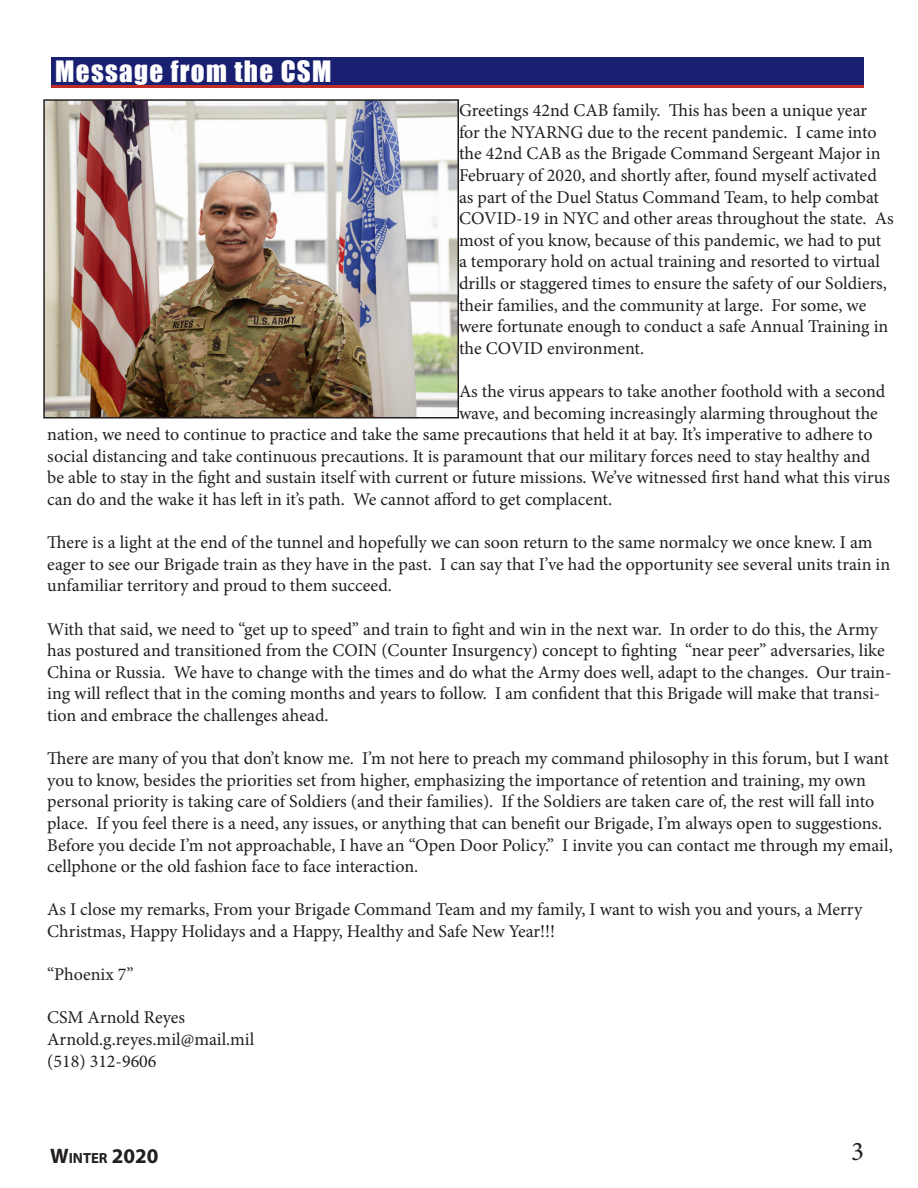
<style>
.page{position:relative;width:918px;height:1188px;background:#fff}
.page>*{position:absolute;margin:0;border:0;box-sizing:border-box;transform-origin:0 0}
.t1{font:27px "Impact";letter-spacing:.05em;color:#fff}
.t2{font:27px "Minion Pro";color:#231f20}
.t3{font:700 21px "Myriad Pro";color:#231f20}
.t4{font:18px/21.6px "Minion Pro";letter-spacing:-.005em;color:#231f20}
.s1{font-size:14.7px}
</style>
<div class="page">
<div style="left:51px;top:60px;width:813px;height:27px;background:linear-gradient(to right,#192071,#192071)"></div>
<div style="left:51px;top:57px;width:813px;height:27px;background:#192071"></div>
<img style="left:46px;top:102px;width:410px;height:313px">
<div style="left:43px;top:99px;width:416px;height:319px;border:2px solid #231f20"></div>
<p class="t1" style="left:55px;top:50px;width:278px">Message from the CSM</p>
<p class="t4" style="left:459px;top:100px;width:436px">Greetings 42nd CAB family. This has been a unique year<br>for the NYARNG due to the recent pandemic. I came into the 42nd CAB as the Brigade Command Sergeant Major in February of 2020, and shortly after, found myself activated as part of the Duel Status Command Team, to help combat COVID-19 in NYC and other areas throughout the state. As most of you know, because of this pandemic, we had to put a temporary hold on actual training and resorted to virtual drills or staggered times to ensure the safety of our Soldiers, their families, and the community at large. For some, we were fortunate enough to conduct a safe Annual Training in the COVID environment.</p>
<p class="t4" style="left:459px;top:381px;width:428px">As the virus appears to take another foothold with a second</p>
<p class="t4" style="left:459px;top:402px;width:420px">wave, and becoming increasingly alarming throughout the</p>
<p class="t4" style="left:47px;top:424px;width:827px">nation, we need to continue to practice and take the same precautions that held it at bay. It’s imperative to adhere to</p>
<p class="t4" style="left:47px;top:445px;width:825px">social distancing and take continuous precautions. It is paramount that our military forces need to stay healthy and</p>
<p class="t4" style="left:47px;top:467px;width:844px">be able to stay in the fight and sustain itself with current or future missions. We’ve witnessed first hand what this virus</p>
<p class="t4" style="left:47px;top:489px;width:566px">can do and the wake it has left in it’s path. We cannot afford to get complacent.</p>
<p class="t4" style="left:47px;top:532px;width:845px">There is a light at the end of the tunnel and hopefully we can soon return to the same normalcy we once knew. I am eager to see our Brigade train as they have in the past. I can say that I’ve had the opportunity see several units train in unfamiliar territory and proud to them succeed.</p>
<p class="t4" style="left:47px;top:618px;width:846px">With that said, we need to “get up to speed” and train to fight and win in the next war. In order to do this, the Army has postured and transitioned from the COIN (Counter Insurgency) concept to fighting “near peer” adversaries, like China or Russia. We have to change with the times and do what the Army does well, adapt to the changes. Our train&shy;ing will reflect that in the coming months and years to follow. I am confident that this Brigade will make that transi&shy;tion and embrace the challenges ahead.</p>
<p class="t4" style="left:47px;top:748px;width:847px">There are many of you that don’t know me. I’m not here to preach my command philosophy in this forum, but I want you to know, besides the priorities set from higher, emphasizing the importance of retention and training, my own personal priority is taking care of Soldiers (and their families). If the Soldiers are taken care of, the rest will fall into place. If you feel there is a need, any issues, or anything that can benefit our Brigade, I’m always open to suggestions.<br>Before you decide I’m not approachable, I have an “Open Door Policy.” I invite you can contact me through my email, cellphone or the old fashion face to face interaction.</p>
<p class="t4" style="left:47px;top:899px;width:817px">As I close my remarks, From your Brigade Command Team and my family, I want to wish you and yours, a Merry<br>Christmas, Happy Holidays and a Happy, Healthy and Safe New Year!!!</p>
<p class="t4" style="left:47px;top:964px;width:88px">“Phoenix 7”</p>
<p class="t4" style="left:47px;top:1007px;width:139px">CSM Arnold Reyes</p>
<p class="t4" style="left:47px;top:1029px;width:209px">Arnold.g.reyes.mil@mail.mil</p>
<p class="t4" style="left:47px;top:1050px;width:111px">(518) 312-9606</p>
<p class="t3" style="left:50px;top:1142px;width:110px">W<span class="s1">INTER</span> 2020</p>
<h1 class="t2" style="left:851px;top:1134px;width:14px">3</h1>
</div>
